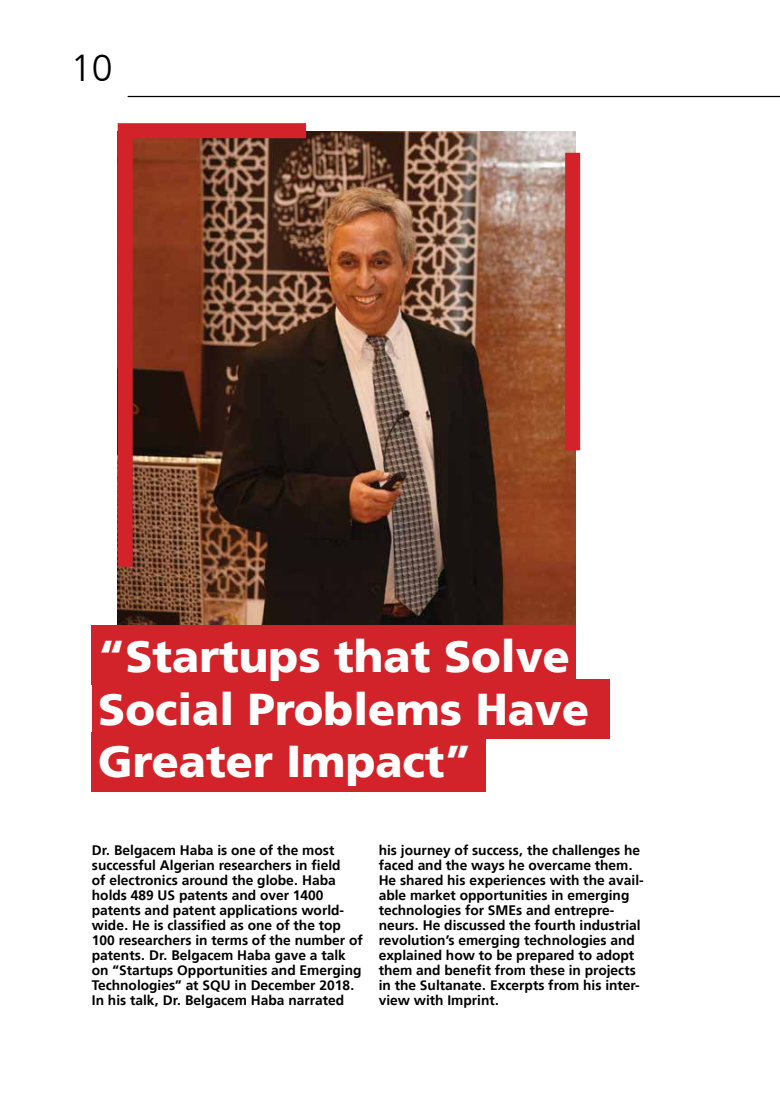
<style>
.page{position:relative;width:780px;height:1099px;background:#fff}
.page>*{position:absolute;margin:0;border:0;box-sizing:border-box;transform-origin:0 0}
.t1{font:900 44.38px/52.5px "Frutiger LT Arabic 75";color:#fff}
.t2{font:300 37.5px "Frutiger LT Arabic 45";color:#000}
.t3{font:700 13.75px/15px "Frutiger LT Arabic 65";color:#000}
</style>
<div class="page">
<img style="left:118px;top:131px;width:458px;height:493px">
<hr style="left:128px;top:96px;width:652px;height:1px;background:#000">
<svg style="left:117px;top:123px;width:204px;height:458px;background:#663325"></svg>
<div style="left:565px;top:153px;width:15px;height:297px;background:#d2232a"></div>
<div style="left:91px;top:624px;width:485px;height:60px;background:#d2232a"></div>
<div style="left:92px;top:679px;width:517px;height:59px;background:#d2232a"></div>
<div style="left:92px;top:732px;width:393px;height:59px;background:#d2232a"></div>
<h2 class="t2" style="left:71px;top:39px;width:43px">10</h2>
<h1 class="t1" style="left:98px;top:630px;width:492px">“Startups that Solve<br>Social Problems Have<br>Greater Impact”</h1>
<p class="t3" style="left:92px;top:842px;width:272px">Dr. Belgacem Haba is one of the most successful Algerian researchers in field<br>of electronics around the globe. Haba holds 489 US patents and over 1400 patents and patent applications world&shy;wide. He is classified as one of the top 100 researchers in terms of the number of patents. Dr. Belgacem Haba gave a talk on “Startups Opportunities and Emerging Technologies” at SQU in December 2018.<br>In his talk, Dr. Belgacem Haba narrated</p>
<p class="t3" style="left:378px;top:842px;width:266px">his journey of success, the challenges he faced and the ways he overcame them.<br>He shared his experiences with the avail&shy;able market opportunities in emerging technologies for SMEs and entrepre&shy;neurs. He discussed the fourth industrial revolution’s emerging technologies and explained how to be prepared to adopt them and benefit from these in projects in the Sultanate. Excerpts from his inter&shy;view with Imprint.</p>
</div>
